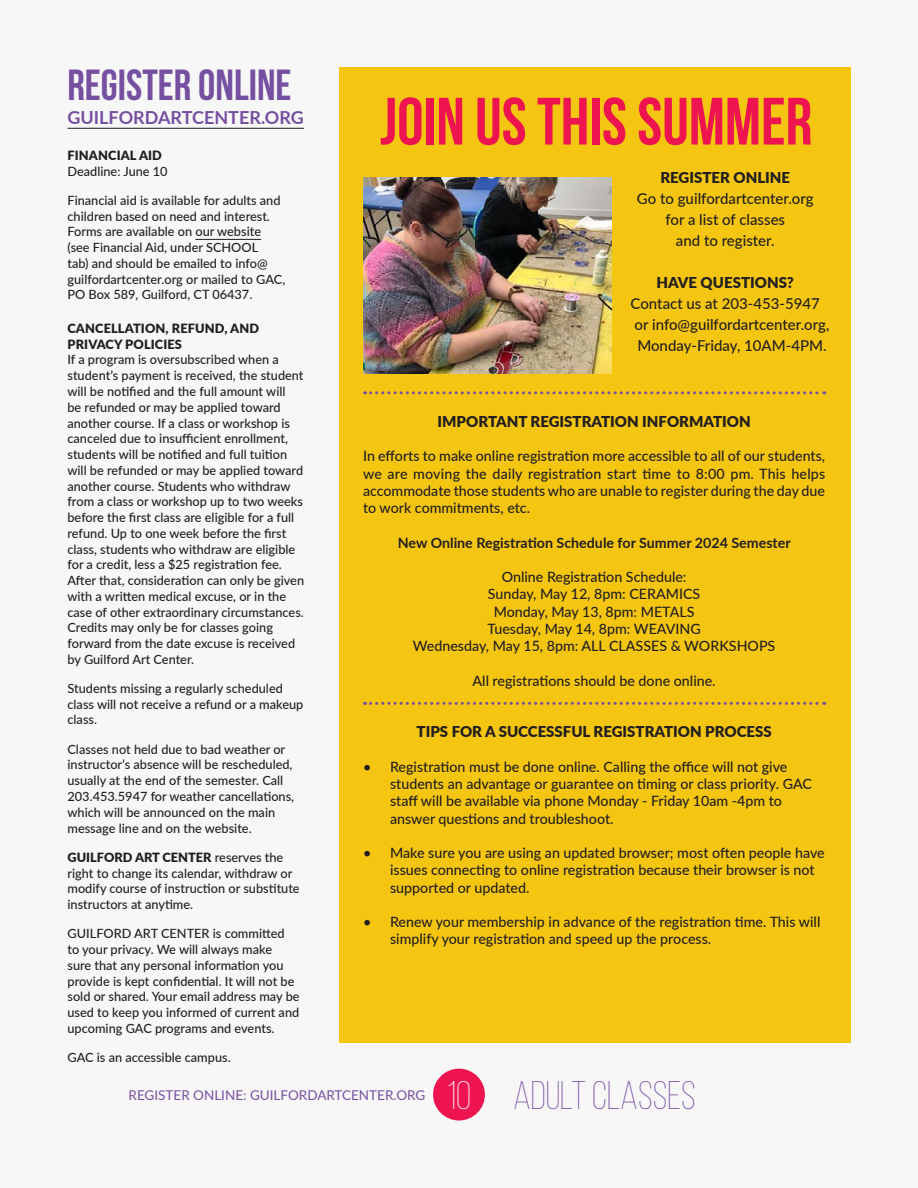
<style>
.page{position:relative;width:918px;height:1188px;background:#f7f7f8}
.page>*{position:absolute;margin:0;border:0;box-sizing:border-box;transform-origin:0 0}
.Category{font:700 66.75px "Bebas Neue";color:#ed1450}
.Category-2{font:700 43.5px "Bebas Neue";color:#7650a0}
.t1{font:300 39.75px "Bebas Neue";color:#7650a0}
.Back_-_Heading{font:700 18px "Lato";color:#7650a0}
.Class_DayTime{font:500 15px/21px "Lato";color:#231f20;text-align:center}
.Back_SUbtitle{font:900 15px "Lato";color:#231f20}
.Class_Instructor{font:500 14.25px/17.2px "Lato";color:#231f20}
.Class_Description{font:500 14.25px "Lato";color:#231f20}
.Class_Instructor-2{font:700 14.25px "Lato";color:#231f20}
.t2{font:13.5px "Lato";color:#7650a0}
.Class_DayTime-2{font:500 12.75px/15.8px "Lato";color:#231f20}
.Back_-_Heading-2{font:500 12.75px/15.8px "Lato";color:#231f20}
.Class_Title{font:900 12.75px/15.8px "Lato";letter-spacing:.01em;color:#231f20}
.s1{font-weight:900}
.s2{color:#fff}
</style>
<div class="page">
<div style="left:433px;top:1069px;width:52px;height:51px;background:#ed1450;border-radius:50%"></div>
<div style="left:339px;top:68px;width:511px;height:975px;background:#f5c611"></div>
<img style="left:364px;top:177px;width:247px;height:197px">
<svg style="left:365px;top:391px;width:460px;height:3px"></svg>
<svg style="left:365px;top:702px;width:460px;height:3px"></svg>
<hr style="left:68px;top:128px;width:236px;height:1px;background:#231f20">
<hr style="left:196px;top:239px;width:65px;height:1px;background:#231f20">
<p class="Category-2" style="left:68px;top:61px;width:226px">REGISTER ONLINE</p>
<p class="Back_-_Heading" style="left:68px;top:104px;width:238px">GUILFORDARTCENTER.ORG</p>
<p class="Class_Title" style="left:68px;top:147px;width:96px">FINANCIAL AID</p>
<p class="Class_DayTime-2" style="left:68px;top:163px;width:102px">Deadline: June 10</p>
<p class="Back_-_Heading-2" style="left:68px;top:192px;width:219px">Financial aid is available for adults and children based on need and interest.<br>Forms are available on our website (see Financial Aid, under SCHOOL<br>tab) and should be emailed to info@ guilfordartcenter.org or mailed to GAC, PO Box 589, Guilford, CT 06437.</p>
<p class="Class_Title" style="left:68px;top:320px;width:193px">CANCELLATION, REFUND, AND<br>PRIVACY POLICIES</p>
<p class="Class_DayTime-2" style="left:68px;top:351px;width:238px">If a program is oversubscribed when a student’s payment is received, the student will be notified and the full amount will<br>be refunded or may be applied toward another course. If a class or workshop is canceled due to insufficient enrollment, students will be notified and full tuition will be refunded or may be applied toward another course. Students who withdraw from a class or workshop up to two weeks before the first class are eligible for a full refund. Up to one week before the first class, students who withdraw are eligible for a credit, less a $25 registration fee.<br>After that, consideration can only be given with a written medical excuse, or in the case of other extraordinary circumstances.<br>Credits may only be for classes going forward from the date excuse is received by Guilford Art Center.</p>
<p class="Back_-_Heading-2" style="left:68px;top:680px;width:237px">Students missing a regularly scheduled class will not receive a refund or a makeup class.</p>
<p class="Back_-_Heading-2" style="left:68px;top:741px;width:228px">Classes not held due to bad weather or instructor’s absence will be rescheduled, usually at the end of the semester. Call 203.453.5947 for weather cancellations, which will be announced on the main message line and on the website.</p>
<p class="Back_-_Heading-2" style="left:68px;top:849px;width:234px"><span class="s1">GUILFORD ART CENTER</span> reserves the right to change its calendar, withdraw or modify course of instruction or substitute instructors at anytime.</p>
<p class="Class_DayTime-2" style="left:68px;top:925px;width:234px">GUILFORD ART CENTER is committed to your privacy. We will always make<br>sure that any personal information you provide is kept confidential. It will not be sold or shared. Your email address may be used to keep you informed of current and upcoming GAC programs and events.</p>
<p class="Back_-_Heading-2" style="left:68px;top:1049px;width:165px">GAC is an accessible campus.</p>
<p class="Category" style="left:380px;top:85px;width:434px">JOIN US THIS SUMMER</p>
<p class="Back_SUbtitle" style="left:660px;top:166px;width:131px">REGISTER ONLINE</p>
<p class="Class_DayTime" style="left:637px;top:187px;width:178px">Go to guilfordartcenter.org for a list of classes<br>and to register.</p>
<p class="Back_SUbtitle" style="left:657px;top:271px;width:139px">HAVE QUESTIONS?</p>
<p class="Class_DayTime" style="left:631px;top:292px;width:200px;text-align:left">Contact us at 203-453-5947 or info@guilfordartcenter.org,<br>Monday-Friday, 10AM-4PM.</p>
<p class="Back_SUbtitle" style="left:438px;top:410px;width:315px">IMPORTANT REGISTRATION INFORMATION</p>
<p class="Class_Instructor" style="left:363px;top:447px;width:464px;text-align:justify">In efforts to make online registration more accessible to all of our students, we are moving the daily registration start time to 8:00 pm. This helps accommodate those students who are unable to register during the day due to work commitments, etc.</p>
<p class="Class_Instructor-2" style="left:398px;top:532px;width:394px">New Online Registration Schedule for Summer 2024 Semester</p>
<p class="Class_Description" style="left:502px;top:567px;width:186px">Online Registration Schedule:</p>
<p class="Class_Description" style="left:488px;top:584px;width:214px">Sunday, May 12, 8pm: CERAMICS</p>
<p class="Class_Description" style="left:494px;top:601px;width:202px">Monday, May 13, 8pm: METALS</p>
<p class="Class_Description" style="left:487px;top:618px;width:215px">Tuesday, May 14, 8pm: WEAVING</p>
<p class="Class_Description" style="left:413px;top:636px;width:364px">Wednesday, May 15, 8pm: ALL CLASSES &amp; WORKSHOPS</p>
<p class="Class_Instructor" style="left:473px;top:671px;width:245px">All registrations should be done online.</p>
<p class="Back_SUbtitle" style="left:417px;top:721px;width:357px">TIPS FOR A SUCCESSFUL REGISTRATION PROCESS</p>
<p class="Class_Instructor" style="left:390px;top:757px;width:423px;text-indent:-27px">• Registration must be done online. Calling the office will not give students an advantage or guarantee on timing or class priority. GAC staff will be available via phone Monday - Friday 10am -4pm to answer questions and troubleshoot.</p>
<p class="Class_Instructor" style="left:390px;top:844px;width:436px;text-indent:-27px">• Make sure you are using an updated browser; most often people have issues connecting to online registration because their browser is not supported or updated.</p>
<p class="Class_Instructor" style="left:390px;top:913px;width:432px;text-indent:-27px">• Renew your membership in advance of the registration time. This will simplify your registration and speed up the process.</p>
<p class="t2" style="left:129px;top:1085px;width:298px">REGISTER ONLINE: GUILFORDARTCENTER.ORG</p>
<h3 class="t1" style="left:447px;top:1074px;width:250px"><span class="s2">10</span> ADULT CLASSES</h3>
</div>
